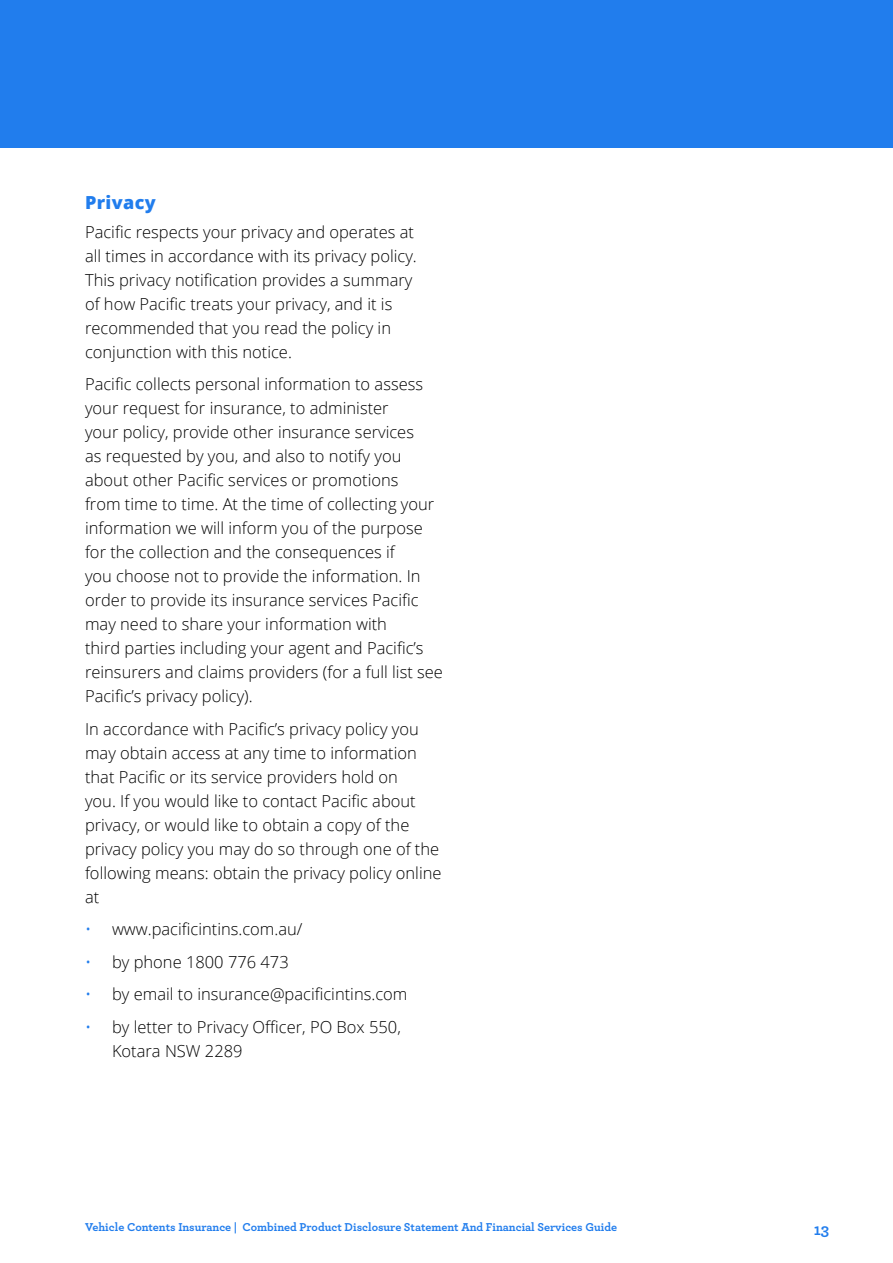
<style>
.page{position:relative;width:893px;height:1263px;background:#fff}
.page>*{position:absolute;margin:0;border:0;box-sizing:border-box;transform-origin:0 0}
.t1{font:800 18px "Open Sans";letter-spacing:.02em;color:#217ded}
.t2{font:300 16.5px/24px "Open Sans";color:#000}
.t3{font:700 16.5px "Archer Pro";color:#217ded}
.t4{font:700 12px "Archer Pro";color:#217ded}
.s1{color:#217ded}
</style>
<div class="page">
<div style="left:0;top:0;width:893px;height:147px;background:#217ded"></div>
<p class="t1" style="left:85px;top:189px;width:72px">Privacy</p>
<p class="t2" style="left:85px;top:219px;width:333px">Pacific respects your privacy and operates at all times in accordance with its privacy policy.<br>This privacy notification provides a summary of how Pacific treats your privacy, and it is recommended that you read the policy in conjunction with this notice.</p>
<p class="t2" style="left:85px;top:372px;width:359px">Pacific collects personal information to assess your request for insurance, to administer<br>your policy, provide other insurance services<br>as requested by you, and also to notify you about other Pacific services or promotions<br>from time to time. At the time of collecting your information we will inform you of the purpose for the collection and the consequences if<br>you choose not to provide the information. In order to provide its insurance services Pacific may need to share your information with<br>third parties including your agent and Pacific’s reinsurers and claims providers (for a full list see Pacific’s privacy policy).</p>
<p class="t2" style="left:85px;top:716px;width:358px">In accordance with Pacific’s privacy policy you may obtain access at any time to information that Pacific or its service providers hold on<br>you. If you would like to contact Pacific about privacy, or would like to obtain a copy of the privacy policy you may do so through one of the following means: obtain the privacy policy online at</p>
<p class="t2" style="left:85px;top:917px;width:219px"><span class="s1">•</span> www.pacificintins.com.au/</p>
<p class="t2" style="left:85px;top:949px;width:205px"><span class="s1">•</span> by phone 1800 776 473</p>
<p class="t2" style="left:85px;top:982px;width:324px"><span class="s1">•</span> by email to insurance@pacificintins.com</p>
<p class="t2" style="left:112px;top:1014px;width:290px;text-indent:-27px"><span class="s1">•</span> by letter to Privacy Officer, PO Box 550,<br>Kotara NSW 2289</p>
<p class="t4" style="left:85px;top:1218px;width:534px">Vehicle Contents Insurance | Combined Product Disclosure Statement And Financial Services Guide</p>
<p class="t3" style="left:814px;top:1216px;width:17px">13</p>
</div>
